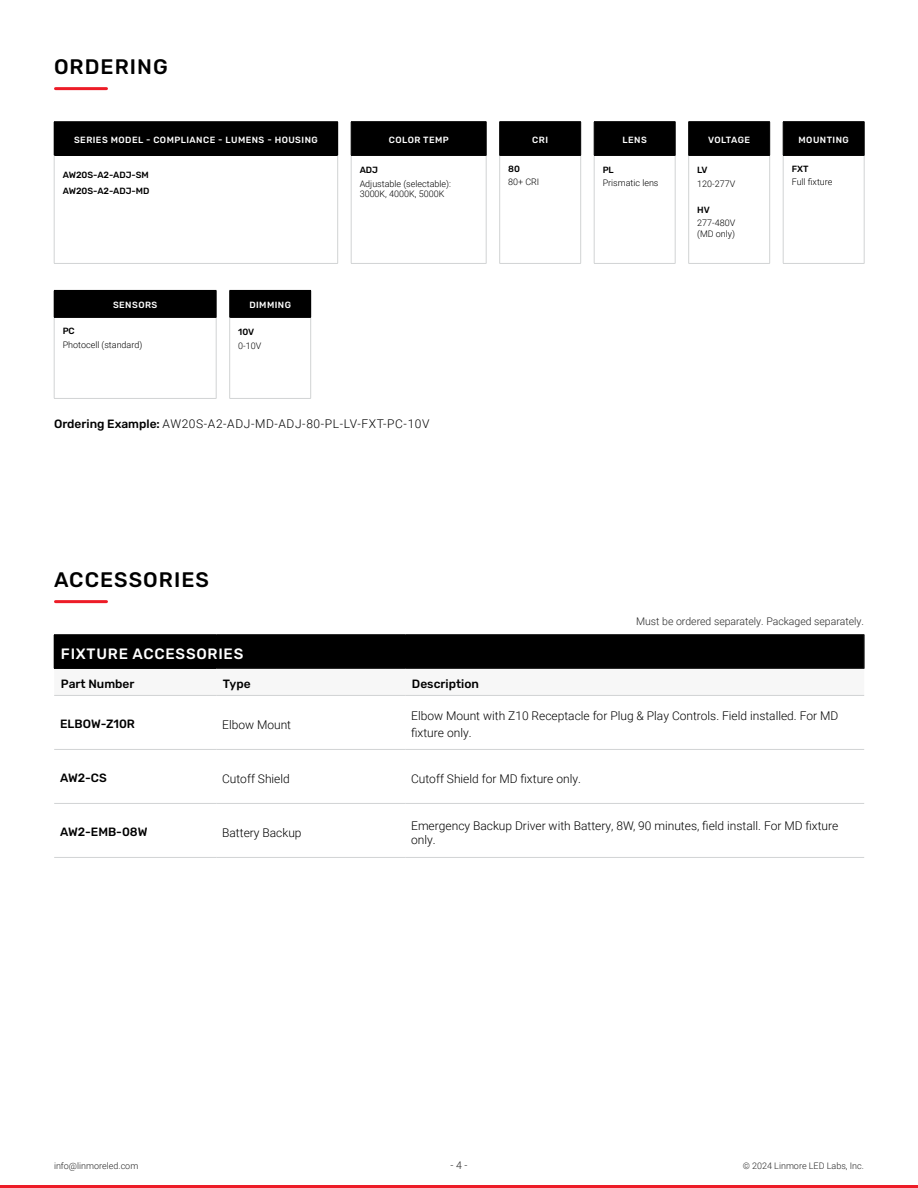
<style>
.page{position:relative;width:918px;height:1188px;background:#fff}
.page>*{position:absolute;margin:0;border:0;box-sizing:border-box;transform-origin:0 0}
.t1{font:500 21px "Rubik";letter-spacing:.05em;color:#000}
.t2{font:500 15px "Rubik";letter-spacing:.05em;color:#fff}
.t3{font:300 12px/16.5px "Roboto";color:#000}
.t4{font:300 12px "Roboto";letter-spacing:.05em;color:#000}
.t5{font:500 12px "Rubik";color:#000}
.t6{font:300 10.5px "Roboto";color:#262626}
.t7{font:300 9px/10.5px "Roboto";color:#000}
.t8{font:500 9px "Rubik";letter-spacing:.05em;color:#fff}
.t9{font:500 9px/16.5px "Rubik";color:#000}
.t10{font:300 9px "Roboto";color:#262626}
.s1{font-family:"Rubik";font-weight:500}
</style>
<div class="page">
<hr style="left:0;top:1185px;width:918px;height:3px;background:#ed1c27">
<hr style="left:56px;top:87px;width:50px;height:3px;background:#ed1c27">
<div style="left:54px;top:122px;width:284px;height:33px;background:#000"></div>
<svg style="left:352px;top:122px;width:512px;height:33px;background:#181818"></svg>
<hr style="left:351px;top:156px;width:1px;height:107px;background:#d1d3d4">
<hr style="left:486px;top:156px;width:1px;height:107px;background:#d1d3d4">
<hr style="left:351px;top:263px;width:135px;height:1px;background:#d1d3d4">
<hr style="left:499px;top:156px;width:1px;height:107px;background:#d1d3d4">
<hr style="left:580px;top:156px;width:1px;height:107px;background:#d1d3d4">
<hr style="left:500px;top:263px;width:81px;height:1px;background:#d1d3d4">
<hr style="left:594px;top:156px;width:1px;height:107px;background:#d1d3d4">
<hr style="left:675px;top:156px;width:1px;height:107px;background:#d1d3d4">
<hr style="left:769px;top:156px;width:1px;height:107px;background:#d1d3d4">
<hr style="left:864px;top:156px;width:1px;height:107px;background:#d1d3d4">
<hr style="left:594px;top:263px;width:81px;height:1px;background:#d1d3d4">
<hr style="left:688px;top:156px;width:1px;height:107px;background:#d1d3d4">
<hr style="left:783px;top:156px;width:1px;height:107px;background:#d1d3d4">
<hr style="left:688px;top:263px;width:82px;height:1px;background:#d1d3d4">
<hr style="left:783px;top:263px;width:81px;height:1px;background:#d1d3d4">
<hr style="left:54px;top:121px;width:284px;height:1px;background:#000">
<hr style="left:351px;top:121px;width:135px;height:1px;background:#000">
<hr style="left:351px;top:122px;width:1px;height:33px;background:#000">
<hr style="left:486px;top:122px;width:1px;height:33px;background:#000">
<hr style="left:351px;top:155px;width:135px;height:1px;background:#000">
<hr style="left:500px;top:121px;width:81px;height:1px;background:#000">
<hr style="left:499px;top:122px;width:1px;height:33px;background:#000">
<hr style="left:580px;top:122px;width:1px;height:33px;background:#000">
<hr style="left:500px;top:155px;width:81px;height:1px;background:#000">
<hr style="left:594px;top:121px;width:81px;height:1px;background:#000">
<hr style="left:594px;top:122px;width:1px;height:33px;background:#000">
<hr style="left:675px;top:122px;width:1px;height:33px;background:#000">
<hr style="left:769px;top:122px;width:1px;height:33px;background:#000">
<hr style="left:864px;top:122px;width:1px;height:33px;background:#000">
<hr style="left:594px;top:155px;width:81px;height:1px;background:#000">
<hr style="left:688px;top:121px;width:82px;height:1px;background:#000">
<hr style="left:688px;top:122px;width:1px;height:33px;background:#000">
<hr style="left:783px;top:121px;width:81px;height:1px;background:#000">
<hr style="left:783px;top:122px;width:1px;height:33px;background:#000">
<hr style="left:688px;top:155px;width:82px;height:1px;background:#000">
<hr style="left:783px;top:155px;width:81px;height:1px;background:#000">
<hr style="left:54px;top:155px;width:284px;height:1px;background:#000">
<hr style="left:54px;top:156px;width:1px;height:107px;background:#d1d3d4">
<hr style="left:337px;top:156px;width:1px;height:107px;background:#d1d3d4">
<hr style="left:54px;top:263px;width:284px;height:1px;background:#d1d3d4">
<div style="left:54px;top:290px;width:162px;height:27px;background:#000"></div>
<div style="left:230px;top:290px;width:81px;height:27px;background:#000"></div>
<hr style="left:310px;top:318px;width:1px;height:80px;background:#d1d3d4">
<hr style="left:230px;top:398px;width:81px;height:1px;background:#d1d3d4">
<hr style="left:54px;top:318px;width:1px;height:80px;background:#d1d3d4">
<hr style="left:216px;top:318px;width:1px;height:80px;background:#d1d3d4">
<svg style="left:229px;top:291px;width:1px;height:26px"></svg>
<svg style="left:216px;top:291px;width:1px;height:26px"></svg>
<hr style="left:54px;top:317px;width:162px;height:1px;background:#000">
<hr style="left:230px;top:317px;width:81px;height:1px;background:#000">
<hr style="left:229px;top:318px;width:1px;height:80px;background:#d1d3d4">
<hr style="left:54px;top:398px;width:162px;height:1px;background:#d1d3d4">
<div style="left:54px;top:635px;width:810px;height:33px;background:#000"></div>
<svg style="left:55px;top:694px;width:809px;height:1px"></svg>
<hr style="left:54px;top:634px;width:162px;height:1px;background:#000">
<hr style="left:216px;top:634px;width:189px;height:1px;background:#000">
<hr style="left:405px;top:634px;width:459px;height:1px;background:#000">
<hr style="left:54px;top:668px;width:162px;height:1px;background:#000">
<hr style="left:864px;top:635px;width:1px;height:33px;background:#262626">
<hr style="left:216px;top:668px;width:189px;height:1px;background:#262626">
<hr style="left:405px;top:668px;width:459px;height:1px;background:#262626">
<hr style="left:54px;top:695px;width:162px;height:1px;background:#d1d3d4">
<hr style="left:216px;top:695px;width:189px;height:1px;background:#d1d3d4">
<hr style="left:405px;top:695px;width:459px;height:1px;background:#d1d3d4">
<hr style="left:54px;top:749px;width:162px;height:1px;background:#d1d3d4">
<hr style="left:216px;top:749px;width:189px;height:1px;background:#d1d3d4">
<hr style="left:405px;top:749px;width:459px;height:1px;background:#d1d3d4">
<hr style="left:405px;top:803px;width:459px;height:1px;background:#d1d3d4">
<hr style="left:405px;top:857px;width:459px;height:1px;background:#d1d3d4">
<hr style="left:54px;top:803px;width:162px;height:1px;background:#d1d3d4">
<hr style="left:216px;top:803px;width:189px;height:1px;background:#d1d3d4">
<hr style="left:54px;top:857px;width:162px;height:1px;background:#d1d3d4">
<hr style="left:216px;top:857px;width:189px;height:1px;background:#d1d3d4">
<hr style="left:56px;top:600px;width:50px;height:3px;background:#ed1c27">
<h1 class="t1" style="left:54px;top:54px;width:115px">ORDERING</h1>
<p class="t8" style="left:74px;top:134px;width:245px">SERIES MODEL - COMPLIANCE - LUMENS - HOUSING</p>
<p class="t8" style="left:389px;top:134px;width:62px">COLOR TEMP</p>
<p class="t8" style="left:532px;top:134px;width:17px">CRI</p>
<p class="t8" style="left:623px;top:134px;width:26px">LENS</p>
<p class="t8" style="left:708px;top:134px;width:43px">VOLTAGE</p>
<p class="t8" style="left:799px;top:134px;width:52px">MOUNTING</p>
<p class="t9" style="left:63px;top:166px;width:88px">AW20S-A2-ADJ-SM<br>AW20S-A2-ADJ-MD</p>
<p class="t9" style="left:508px;top:161px;width:13px">80</p>
<p class="t7" style="left:508px;top:176px;width:33px">80+ CRI</p>
<p class="t9" style="left:792px;top:161px;width:18px">FXT</p>
<p class="t7" style="left:792px;top:176px;width:42px">Full fixture</p>
<p class="t9" style="left:360px;top:162px;width:20px">ADJ</p>
<p class="t7" style="left:360px;top:178px;width:93px">Adjustable (selectable):<br>3000K, 4000K, 5000K</p>
<p class="t9" style="left:603px;top:162px;width:13px">PL</p>
<p class="t7" style="left:603px;top:177px;width:57px">Prismatic lens</p>
<p class="t9" style="left:697px;top:162px;width:12px">LV</p>
<p class="t7" style="left:697px;top:178px;width:40px">120-277V</p>
<p class="t9" style="left:697px;top:202px;width:14px">HV</p>
<p class="t7" style="left:697px;top:217px;width:40px">277-480V (MD only)</p>
<p class="t8" style="left:113px;top:300px;width:46px">SENSORS</p>
<p class="t8" style="left:249px;top:300px;width:43px">DIMMING</p>
<p class="t9" style="left:63px;top:323px;width:14px">PC</p>
<p class="t7" style="left:63px;top:339px;width:81px">Photocell (standard)</p>
<p class="t9" style="left:238px;top:324px;width:18px">10V</p>
<p class="t7" style="left:238px;top:340px;width:25px">0-10V</p>
<p class="t4" style="left:54px;top:416px;width:377px"><span class="s1">Ordering Example:</span> AW20S-A2-ADJ-MD-ADJ-80-PL-LV-FXT-PC-10V</p>
<h1 class="t1" style="left:54px;top:567px;width:157px">ACCESSORIES</h1>
<p class="t6" style="left:636px;top:614px;width:229px">Must be ordered separately. Packaged separately.</p>
<p class="t2" style="left:61px;top:645px;width:184px">FIXTURE ACCESSORIES</p>
<p class="t5" style="left:61px;top:676px;width:75px">Part Number</p>
<p class="t5" style="left:223px;top:676px;width:29px">Type</p>
<p class="t5" style="left:412px;top:676px;width:68px">Description</p>
<p class="t5" style="left:60px;top:717px;width:76px">ELBOW-Z10R</p>
<p class="t3" style="left:222px;top:716px;width:70px">Elbow Mount</p>
<p class="t3" style="left:411px;top:708px;width:429px">Elbow Mount with Z10 Receptacle for Plug &amp; Play Controls. Field installed. For MD fixture only.</p>
<p class="t5" style="left:60px;top:771px;width:48px">AW2-CS</p>
<p class="t3" style="left:222px;top:770px;width:69px">Cutoff Shield</p>
<p class="t3" style="left:411px;top:770px;width:171px">Cutoff Shield for MD fixture only.</p>
<p class="t5" style="left:60px;top:825px;width:89px">AW2-EMB-08W</p>
<p class="t3" style="left:222px;top:824px;width:81px">Battery Backup</p>
<p class="t3" style="left:411px;top:818px;width:429px;line-height:14.4px">Emergency Backup Driver with Battery, 8W, 90 minutes, field install. For MD fixture only.</p>
<p class="t10" style="left:54px;top:1159px;width:86px">info@linmoreled.com</p>
<p class="t6" style="left:451px;top:1158px;width:18px">- 4 -</p>
<p class="t10" style="left:743px;top:1159px;width:123px">© 2024 Linmore LED Labs, Inc.</p>
</div>
